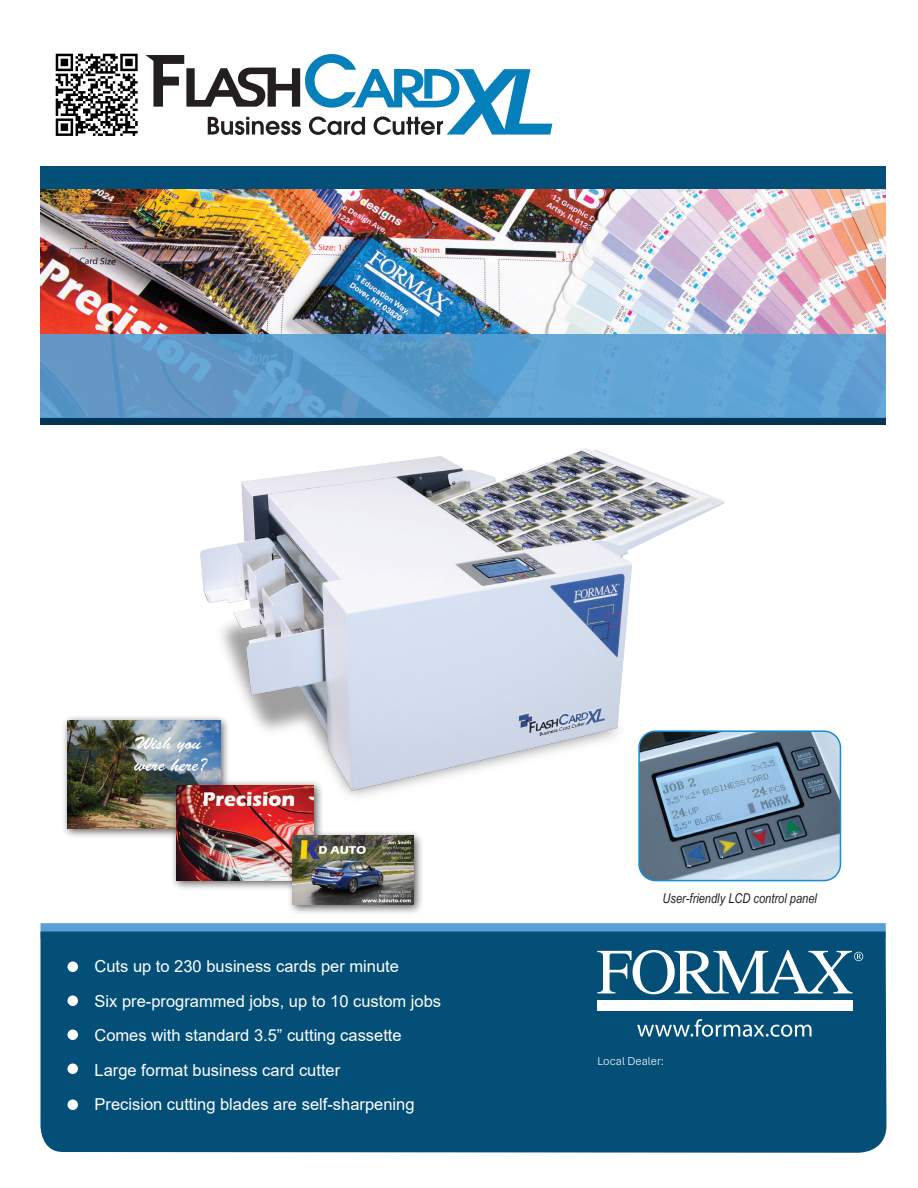
<style>
.page{position:relative;width:918px;height:1188px;background:#fff}
.page>*{position:absolute;margin:0;border:0;box-sizing:border-box;transform-origin:0 0}
.t1{font:16.5px "Arial";color:#fff}
.t2{font:italic 13.5px "Arial Narrow";color:#231f20}
.t3{font:300 12px "Aptos";color:#fff}
</style>
<div class="page">
<img style="left:200px;top:448px;width:525px;height:349px">
<div style="left:40px;top:923px;width:846px;height:15px;background:#56a0d5"></div>
<div style="left:40px;top:932px;width:846px;height:221px;background:#044f78"></div>
<svg style="left:597px;top:950px;width:266px;height:44px"></svg>
<div style="left:597px;top:1000px;width:256px;height:10px;background:#fff"></div>
<svg style="left:637px;top:1019px;width:175px;height:18px;background:#407998"></svg>
<img style="left:40px;top:189px;width:846px;height:146px">
<div style="left:40px;top:166px;width:846px;height:23px;background:#044f78"></div>
<div style="left:40px;top:417px;width:846px;height:7px;background:#013455"></div>
<svg style="left:40px;top:335px;width:846px;height:83px;background:#5e9ece"></svg>
<div style="left:67px;top:962px;width:11px;height:10px;background:#fff;border-radius:50%"></div>
<div style="left:67px;top:996px;width:11px;height:10px;background:#fff;border-radius:50%"></div>
<div style="left:67px;top:1030px;width:11px;height:10px;background:#fff;border-radius:50%"></div>
<div style="left:67px;top:1064px;width:11px;height:10px;background:#fff;border-radius:50%"></div>
<div style="left:67px;top:1100px;width:11px;height:10px;background:#fff;border-radius:50%"></div>
<img style="left:55px;top:54px;width:82px;height:82px">
<div style="left:61px;top:714px;width:169px;height:125px;background:#231f20;opacity:.75"></div>
<img style="left:67px;top:720px;width:153px;height:108px">
<div style="left:170px;top:779px;width:154px;height:112px;background:#231f20;opacity:.75"></div>
<img style="left:176px;top:785px;width:138px;height:95px">
<div style="left:287px;top:830px;width:137px;height:85px;background:#231f20;opacity:.75"></div>
<img style="left:293px;top:836px;width:120px;height:69px">
<img style="left:639px;top:731px;width:201px;height:150px">
<div style="left:638px;top:730px;width:203px;height:151px;border:2px solid #198ccd;border-radius:17px"></div>
<svg style="left:145px;top:54px;width:407px;height:81px"></svg>
<p class="t1" style="left:68px;top:955px;width:333px">• Cuts up to 230 business cards per minute</p>
<p class="t1" style="left:68px;top:989px;width:375px">• Six pre-programmed jobs, up to 10 custom jobs</p>
<p class="t1" style="left:68px;top:1024px;width:336px">• Comes with standard 3.5” cutting cassette</p>
<p class="t1" style="left:68px;top:1058px;width:274px">• Large format business card cutter</p>
<p class="t1" style="left:68px;top:1093px;width:349px">• Precision cutting blades are self-sharpening</p>
<p class="t2" style="left:663px;top:889px;width:156px">User-friendly LCD control panel</p>
<p class="t3" style="left:597px;top:1053px;width:68px">Local Dealer:</p>
</div>
